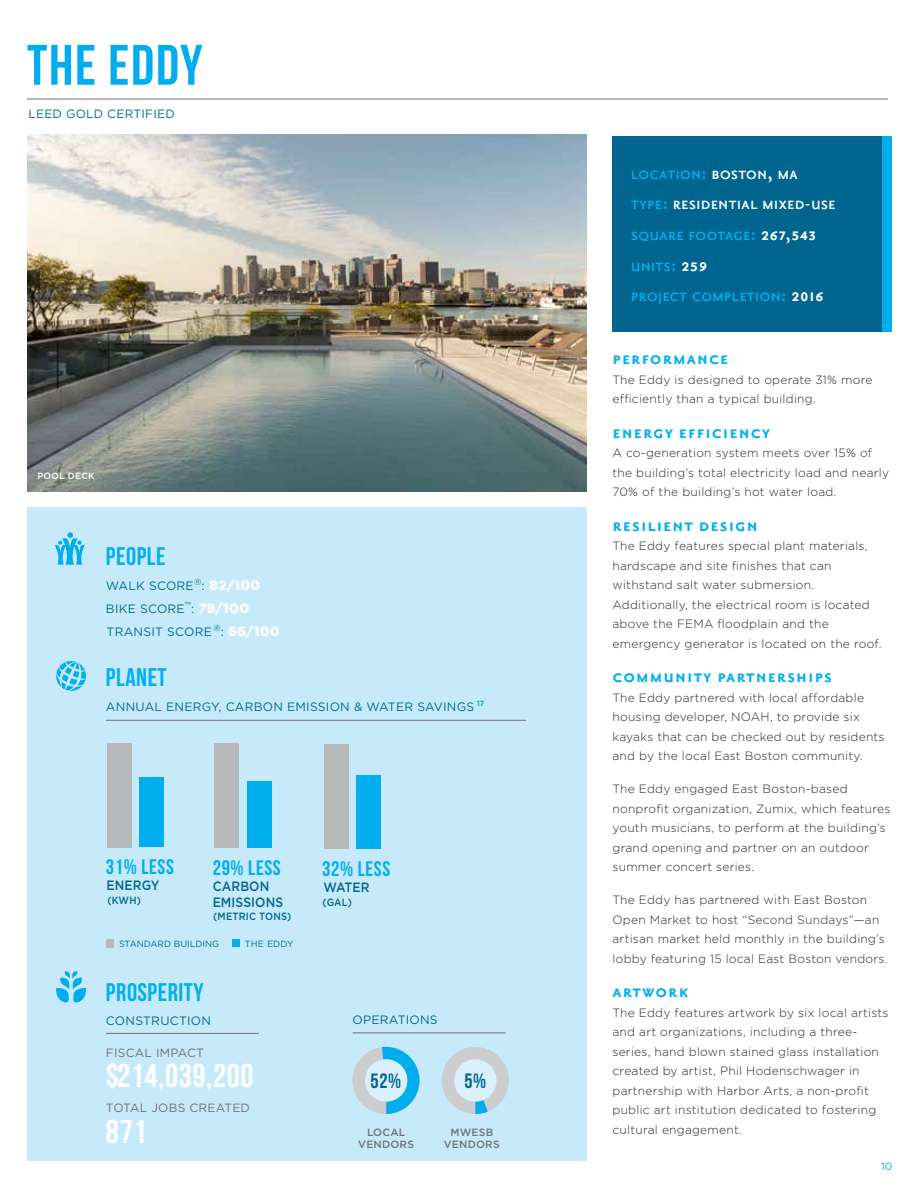
<style>
.page{position:relative;width:918px;height:1188px;background:#fff}
.page>*{position:absolute;margin:0;border:0;box-sizing:border-box;transform-origin:0 0}
.t1{font:700 57px "Bebas Neue";letter-spacing:.03em;color:#00aeef}
.t2{font:700 33px "Bebas Neue";letter-spacing:.02em;color:#fff}
.t3{font:700 25.5px "Bebas Neue";letter-spacing:.02em;color:#00b0f0}
.t4{font:21px "Priori San Bold SC";letter-spacing:.05em;color:#00b0f0}
.t5{font:700 21px "Bebas Neue";letter-spacing:.03em;color:#00aeef}
.t6{font:700 20.7px "Bebas Neue";color:#00668f}
.t7{font:14.7px/30.8px "Priori San Bold SC";letter-spacing:.045em;color:#00aeef}
.t8{font:500 13.5px/16.2px "Gotham HTF";letter-spacing:.01em;color:#00668f;scale:.9 1}
.t9{font:12.15px "Gotham HTF";letter-spacing:.02em;color:#006b94}
.t10{font:300 12px/19.5px "Gotham HTF";letter-spacing:.02em;color:#292829}
.t11{font:12px "Gotham HTF";letter-spacing:.02em;color:#717073}
.t12{font:12px "Gotham HTF";letter-spacing:.02em;color:#006b94}
.t13{font:500 10.5px/12px "Gotham HTF";letter-spacing:.02em;color:#717073;text-align:center}
.t14{font:500 10.5px "Gotham HTF";letter-spacing:.02em;color:#00668f;scale:.9 1}
.t15{font:10.5px "Gotham HTF";color:#00aeef}
.t16{font:9px "Gotham HTF";color:#006b94}
.t17{font:500 9px "Gotham HTF";letter-spacing:.02em;color:#fff}
.t18{font:700 7.5px "Gotham HTF";color:#00aeef}
.s1{font-weight:900;font-size:13.5px;color:#fff}
.s2{font-size:21px}
.s3{color:#fff}
.s4{font-size:21px;color:#fff}
</style>
<div class="page">
<hr style="left:27px;top:99px;width:861px;height:1px;background:#717073">
<div style="left:613px;top:136px;width:279px;height:196px;background:#00668f"></div>
<div style="left:883px;top:136px;width:9px;height:196px;background:#00aeef"></div>
<div style="left:27px;top:508px;width:559px;height:653px;background:#c7eafb"></div>
<hr style="left:106px;top:720px;width:420px;height:1px;background:#717073">
<svg style="left:56px;top:971px;width:30px;height:32px"></svg>
<hr style="left:106px;top:1033px;width:153px;height:1px;background:#717073">
<div style="left:107px;top:743px;width:24px;height:104px;background:#b7b9bb"></div>
<svg style="left:56px;top:661px;width:30px;height:30px"></svg>
<svg style="left:55px;top:532px;width:30px;height:33px"></svg>
<div style="left:139px;top:778px;width:25px;height:69px;background:#00aeef"></div>
<div style="left:324px;top:744px;width:25px;height:105px;background:#b7b9bb"></div>
<div style="left:356px;top:776px;width:25px;height:73px;background:#00aeef"></div>
<hr style="left:353px;top:1033px;width:153px;height:1px;background:#717073">
<div style="left:352px;top:1047px;width:68px;height:67px;background:#cbcdcf;border-radius:50%"></div>
<svg style="left:381px;top:1047px;width:39px;height:67px"></svg>
<div style="left:365px;top:1059px;width:42px;height:43px;background:#daf1fd;border-radius:50%"></div>
<div style="left:442px;top:1047px;width:67px;height:67px;background:#cbcdcf;border-radius:50%"></div>
<svg style="left:475px;top:1100px;width:25px;height:14px"></svg>
<div style="left:454px;top:1059px;width:43px;height:43px;background:#daf1fd;border-radius:50%"></div>
<img style="left:27px;top:135px;width:559px;height:356px">
<div style="left:215px;top:743px;width:24px;height:105px;background:#b7b9bb"></div>
<div style="left:247px;top:782px;width:25px;height:66px;background:#00aeef"></div>
<div style="left:106px;top:939px;width:8px;height:9px;background:#b7b9bb"></div>
<div style="left:232px;top:939px;width:8px;height:8px;background:#00aeef"></div>
<h1 class="t1" style="left:27px;top:34px;width:177px">THE EDDY</h1>
<p class="t12" style="left:28px;top:107px;width:148px">LEED GOLD CERTIFIED</p>
<p class="t17" style="left:37px;top:471px;width:59px">POOL DECK</p>
<h3 class="t3" style="left:106px;top:542px;width:61px">PEOPLE</h3>
<p class="t9" style="left:106px;top:579px;width:156px">WALK SCORE<sup>®</sup>: <span class="s1">82/100</span></p>
<p class="t9" style="left:107px;top:625px;width:175px">TRANSIT SCORE <sup>®</sup>: <span class="s1">66/100</span></p>
<p class="t9" style="left:106px;top:602px;width:145px">BIKE SCORE<sup>™</sup>: <span class="s1">78/100</span></p>
<h3 class="t3" style="left:106px;top:664px;width:62px">PLANET</h3>
<p class="t18" style="left:477px;top:699px;width:9px">17</p>
<p class="t9" style="left:106px;top:700px;width:370px">ANNUAL ENERGY, CARBON EMISSION &amp; WATER SAVINGS</p>
<h3 class="t5" style="left:106px;top:855px;width:70px">31% LESS</h3>
<h3 class="t5" style="left:322px;top:857px;width:70px">32% LESS</h3>
<h3 class="t5" style="left:213px;top:856px;width:70px">29% LESS</h3>
<p class="t8" style="left:213px;top:878px;width:80px">CARBON<br>EMISSIONS</p>
<p class="t14" style="left:213px;top:911px;width:88px">(METRIC TONS)</p>
<p class="t8" style="left:107px;top:877px;width:61px">ENERGY</p>
<p class="t8" style="left:323px;top:879px;width:53px">WATER</p>
<p class="t14" style="left:108px;top:895px;width:39px">(KWH)</p>
<p class="t14" style="left:323px;top:896px;width:34px">(GAL)</p>
<p class="t16" style="left:119px;top:939px;width:102px">STANDARD BUILDING</p>
<p class="t16" style="left:245px;top:938px;width:50px">THE EDDY</p>
<h3 class="t3" style="left:106px;top:978px;width:99px">PROSPERITY</h3>
<p class="t9" style="left:106px;top:1014px;width:107px">CONSTRUCTION</p>
<p class="t11" style="left:106px;top:1046px;width:99px">FISCAL IMPACT</p>
<h2 class="t2" style="left:106px;top:1058px;width:149px">$214,039,200</h2>
<p class="t11" style="left:106px;top:1101px;width:146px">TOTAL JOBS CREATED</p>
<h2 class="t2" style="left:106px;top:1113px;width:42px">871</h2>
<p class="t9" style="left:353px;top:1013px;width:87px">OPERATIONS</p>
<h3 class="t6" style="left:371px;top:1069px;width:32px">52%</h3>
<h3 class="t6" style="left:464px;top:1069px;width:23px">5%</h3>
<p class="t13" style="left:358px;top:1126px;width:57px">LOCAL<br>VENDORS</p>
<p class="t13" style="left:444px;top:1126px;width:57px">MWESB<br>VENDORS</p>
<p class="t7" style="left:631px;top:159px;width:206px">location<span class="s2">:</span> <span class="s3">boston</span><span class="s4">,</span> <span class="s3">ma </span>type<span class="s2">:</span> <span class="s3">residential mixed</span><span class="s4">-</span><span class="s3">use </span>square footage<span class="s2">:</span> <span class="s4">267,543 </span>units<span class="s2">:</span> <span class="s4">259<br></span>project completion<span class="s2">:</span> <span class="s4">2016</span></p>
<h3 class="t4" style="left:613px;top:348px;width:117px">performance</h3>
<p class="t10" style="left:613px;top:370px;width:261px">The Eddy is designed to operate 31% more efficiently than a typical building.</p>
<h3 class="t4" style="left:613px;top:421px;width:159px">energy efficiency</h3>
<p class="t10" style="left:613px;top:443px;width:278px">A co-generation system meets over 15% of the building’s total electricity load and nearly<br>70% of the building’s hot water load.</p>
<h3 class="t4" style="left:613px;top:514px;width:147px">resilient design</h3>
<p class="t10" style="left:613px;top:536px;width:270px">The Eddy features special plant materials, hardscape and site finishes that can withstand salt water submersion.<br>Additionally, the electrical room is located above the FEMA floodplain and the emergency generator is located on the roof.</p>
<h3 class="t4" style="left:613px;top:666px;width:221px">community partnerships</h3>
<p class="t10" style="left:613px;top:688px;width:274px">The Eddy partnered with local affordable housing developer, NOAH, to provide six kayaks that can be checked out by residents and by the local East Boston community.</p>
<p class="t10" style="left:613px;top:779px;width:279px">The Eddy engaged East Boston-based nonprofit organization, Zumix, which features youth musicians, to perform at the building’s grand opening and partner on an outdoor summer concert series.</p>
<p class="t10" style="left:613px;top:890px;width:276px">The Eddy has partnered with East Boston Open Market to host “Second Sundays”—an artisan market held monthly in the building’s lobby featuring 15 local East Boston vendors.</p>
<h3 class="t4" style="left:613px;top:981px;width:77px">artwork</h3>
<p class="t10" style="left:613px;top:1003px;width:278px">The Eddy features artwork by six local artists and art organizations, including a three&shy;series, hand blown stained glass installation created by artist, Phil Hodenschwager in partnership with Harbor Arts, a non-profit public art institution dedicated to fostering cultural engagement.</p>
<p class="t15" style="left:881px;top:1160px;width:13px">10</p>
</div>
